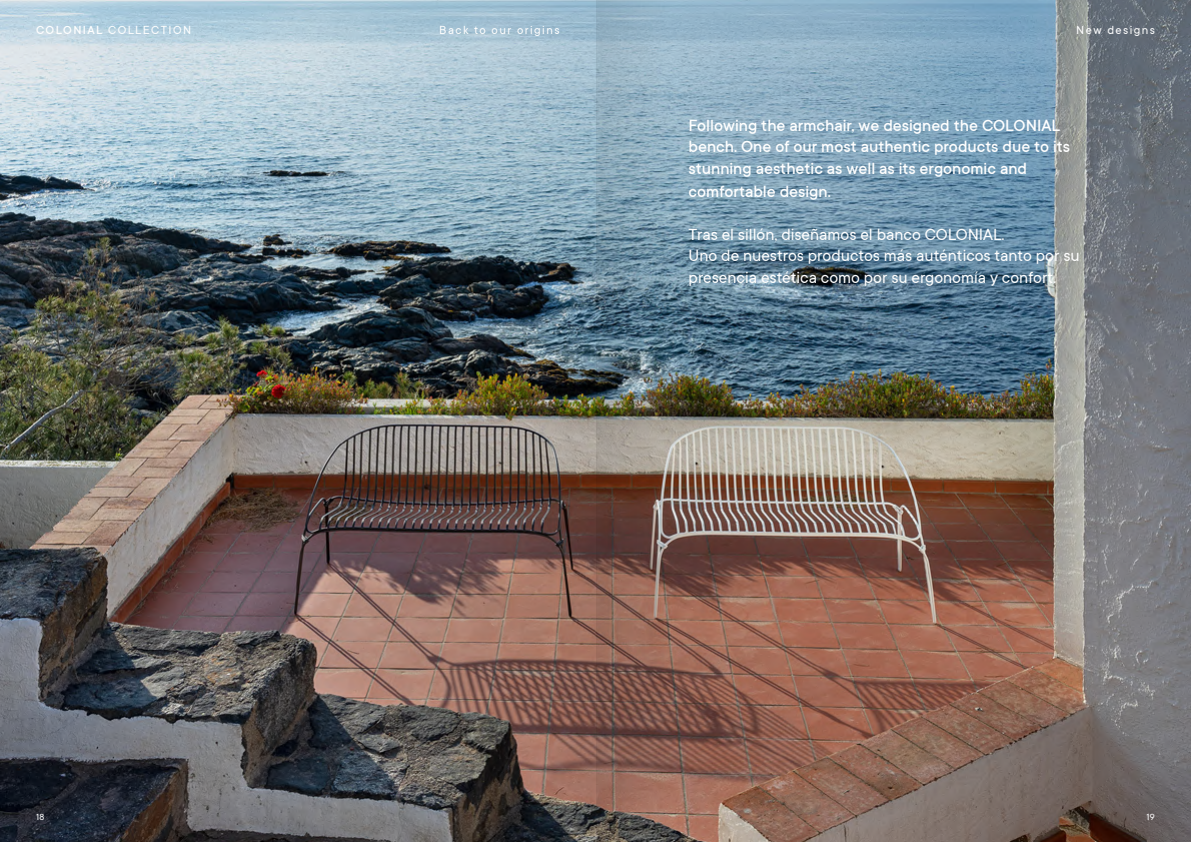
<style>
.page{position:relative;width:1191px;height:842px;background:#fff}
.page>*{position:absolute;margin:0;border:0;box-sizing:border-box;transform-origin:0 0}
.t1{font:500 18px/22px "TT Commons";color:#fff}
.t2{font:18px/21.6px "TT Commons";color:#fff}
.t3{font:13px "TT Commons";letter-spacing:.11em;color:#fff}
.t4{font:10px "TT Commons";color:#fff}
.s1{font-weight:500}
</style>
<div class="page">
<img style="left:0;top:456px;width:1191px;height:386px">
<svg style="left:596px;top:456px;width:86px;height:386px;background:#7f5b50"></svg>
<img style="left:0;top:0;width:1191px;height:456px">
<p class="t3" style="left:36px;top:23px;width:157px"><span class="s1">COLONIAL</span> COLLECTION</p>
<p class="t3" style="left:439px;top:23px;width:122px">Back to our origins</p>
<p class="t3" style="left:1076px;top:23px;width:80px">New designs</p>
<p class="t1" style="left:688px;top:114px;width:383px">Following the armchair, we designed the COLONIAL bench. One of our most authentic products due to its stunning aesthetic as well as its ergonomic and comfortable design.</p>
<p class="t2" style="left:688px;top:224px;width:392px">Tras el sillón, diseñamos el banco COLONIAL.<br>Uno de nuestros productos más auténticos tanto por su presencia estética como por su ergonomía y confort.</p>
<p class="t4" style="left:36px;top:812px;width:9px">18</p>
<p class="t4" style="left:1146px;top:812px;width:10px">19</p>
</div>
